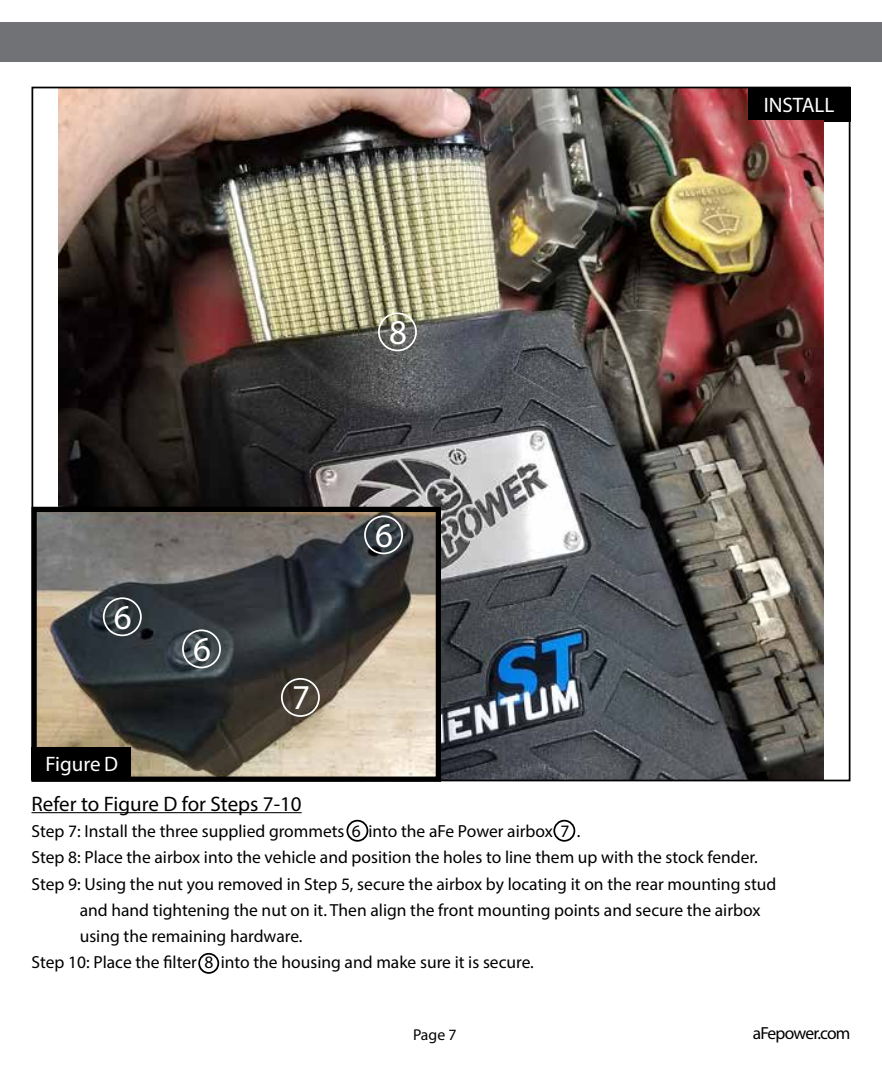
<style>
.page{position:relative;width:882px;height:1071px;background:#fff}
.page>*{position:absolute;margin:0;border:0;box-sizing:border-box;transform-origin:0 0}
.t1{font:35px "Myriad Pro";color:#fff}
.t2{font:21px "Myriad Pro";color:#000}
.t3{font:21px "Myriad Pro";color:#fff}
.t4{font:17.5px "Myriad Pro";color:#000}
.t5{font:17.5px "Myriad Pro";letter-spacing:-.045em;color:#000}
.t6{font:15.75px "Myriad Pro";color:#000}
</style>
<div class="page">
<div style="left:0;top:23px;width:882px;height:39px;background:#717275"></div>
<hr style="left:32px;top:812px;width:270px;height:1px;background:#000">
<img style="left:58px;top:90px;width:766px;height:688px">
<img style="left:38px;top:513px;width:397px;height:263px">
<div style="left:32px;top:507px;width:409px;height:275px;border:5px solid #000"></div>
<div style="left:103px;top:597px;width:39px;height:39px;border:2px solid #fff;border-radius:50%"></div>
<div style="left:364px;top:515px;width:39px;height:39px;border:2px solid #fff;border-radius:50%"></div>
<div style="left:182px;top:629px;width:39px;height:39px;border:2px solid #fff;border-radius:50%"></div>
<div style="left:281px;top:678px;width:39px;height:39px;border:2px solid #fff;border-radius:50%"></div>
<div style="left:748px;top:88px;width:102px;height:32px;background:#000"></div>
<div style="left:378px;top:312px;width:39px;height:39px;border:2px solid #fff;border-radius:50%"></div>
<div style="left:33px;top:747px;width:97px;height:33px;background:#000"></div>
<div style="left:198px;top:953px;width:21px;height:21px;border:2px solid #000;border-radius:50%"></div>
<div style="left:553px;top:820px;width:22px;height:22px;border:2px solid #000;border-radius:50%"></div>
<div style="left:346px;top:820px;width:22px;height:22px;border:2px solid #000;border-radius:50%"></div>
<h1 class="t1" style="left:114px;top:595px;width:19px">6</h1>
<p class="t3" style="left:46px;top:751px;width:74px">Figure D</p>
<p class="t3" style="left:53px;top:751px;width:59px">igure D</p>
<h1 class="t1" style="left:193px;top:627px;width:19px">6</h1>
<h1 class="t1" style="left:389px;top:310px;width:19px">8</h1>
<h1 class="t1" style="left:292px;top:676px;width:19px">7</h1>
<h1 class="t1" style="left:375px;top:513px;width:19px">6</h1>
<p class="t3" style="left:764px;top:92px;width:72px">INSTALL</p>
<p class="t2" style="left:32px;top:791px;width:272px">Refer to Figure D for Steps 7-10</p>
<p class="t4" style="left:32px;top:820px;width:550px">Step 7: Install the three supplied grommets 6 into the aFe Power airbox 7 .</p>
<p class="t4" style="left:32px;top:847px;width:728px">Step 8: Place the airbox into the vehicle and position the holes to line them up with the stock fender.</p>
<p class="t4" style="left:32px;top:873px;width:746px">Step 9: Using the nut you removed in Step 5, secure the airbox by locating it on the rear mounting stud</p>
<p class="t4" style="left:80px;top:899px;width:682px">and hand tightening the nut on it. Then align the front mounting points and secure the airbox</p>
<p class="t4" style="left:80px;top:925px;width:224px">using the remaining hardware.</p>
<p class="t4" style="left:32px;top:952px;width:504px">Step 10: Place the filter 8 into the housing and make sure it is secure.</p>
<p class="t6" style="left:413px;top:1025px;width:45px">Page 7</p>
<p class="t5" style="left:753px;top:1023px;width:99px">aFepower.com</p>
</div>
